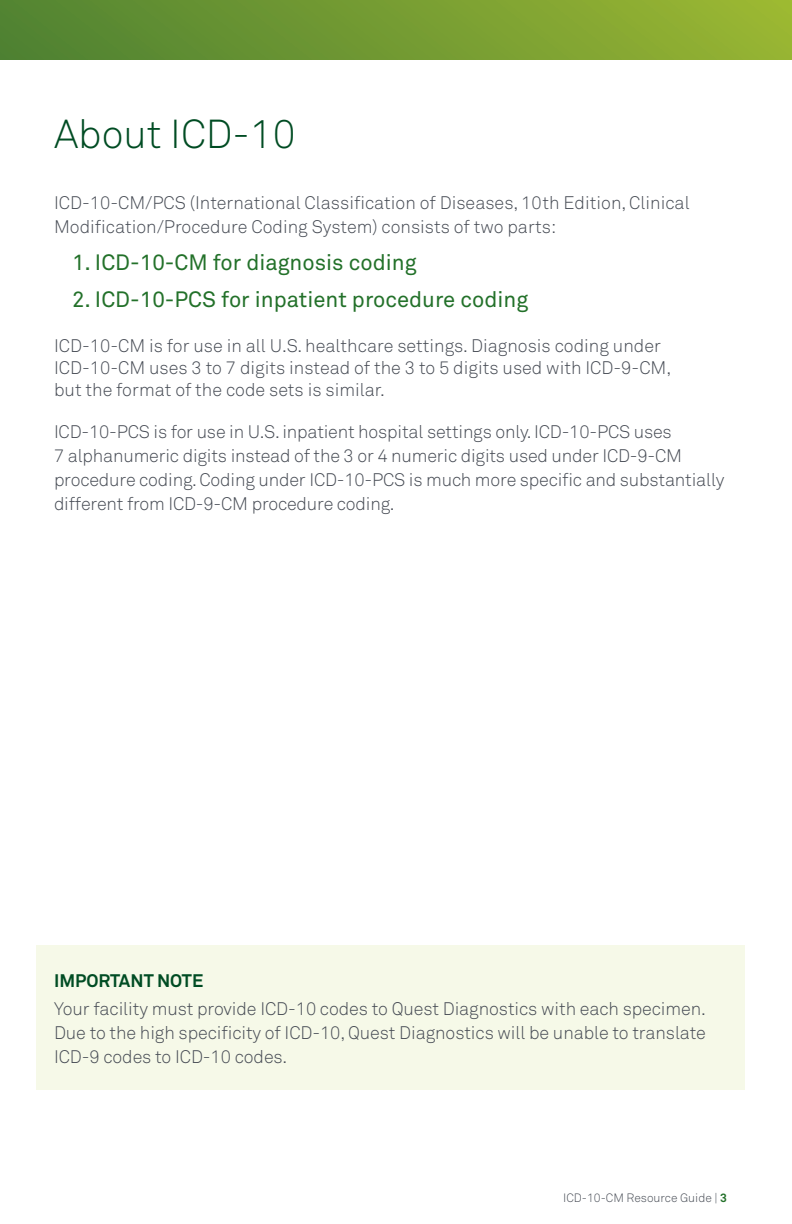
<style>
.page{position:relative;width:792px;height:1224px;background:#fff}
.page>*{position:absolute;margin:0;border:0;box-sizing:border-box;transform-origin:0 0}
.t1{font:300 40px "Akkurat Pro";color:#004c23}
.t2{font:22px "Akkurat Pro";color:#23712a}
.t3{font:300 18px/24px "Akkurat Pro";letter-spacing:-.005em;color:#464b54}
.t4{font:700 18px "Akkurat Pro";color:#004c23}
.t5{font:300 12px "Akkurat Pro";color:#464b54}
.s1{font-weight:700;color:#23712a}
</style>
<div class="page">
<div style="left:0;top:0;width:792px;height:60px;background:linear-gradient(to right,#508232,#9ab633)"></div>
<div style="left:36px;top:946px;width:708px;height:144px;background:#f6f9e8"></div>
<h1 class="t1" style="left:54px;top:111px;width:243px">About ICD-10</h1>
<p class="t3" style="left:54px;top:191px;width:637px">ICD-10-CM/PCS (International Classification of Diseases, 10th Edition, Clinical<br>Modification/Procedure Coding System) consists of two parts:</p>
<p class="t2" style="left:72px;top:250px;width:346px">1. ICD-10-CM for diagnosis coding</p>
<p class="t2" style="left:72px;top:287px;width:458px">2. ICD-10-PCS for inpatient procedure coding</p>
<p class="t3" style="left:54px;top:334px;width:619px;line-height:22px">ICD-10-CM is for use in all U.S. healthcare settings. Diagnosis coding under<br>ICD-10-CM uses 3 to 7 digits instead of the 3 to 5 digits used with ICD-9-CM, but the format of the code sets is similar.</p>
<p class="t3" style="left:54px;top:419px;width:672px">ICD-10-PCS is for use in U.S. inpatient hospital settings only. ICD-10-PCS uses<br>7 alphanumeric digits instead of the 3 or 4 numeric digits used under ICD-9-CM procedure coding. Coding under ICD-10-PCS is much more specific and substantially different from ICD-9-CM procedure coding.</p>
<p class="t4" style="left:54px;top:969px;width:151px">IMPORTANT NOTE</p>
<p class="t3" style="left:54px;top:997px;width:653px;text-align:justify">Your facility must provide ICD-10 codes to Quest Diagnostics with each specimen.<br>Due to the high specificity of ICD-10, Quest Diagnostics will be unable to translate ICD-9 codes to ICD-10 codes.</p>
<p class="t5" style="left:563px;top:1191px;width:165px">ICD-10-CM Resource Guide | <span class="s1">3</span></p>
</div>
